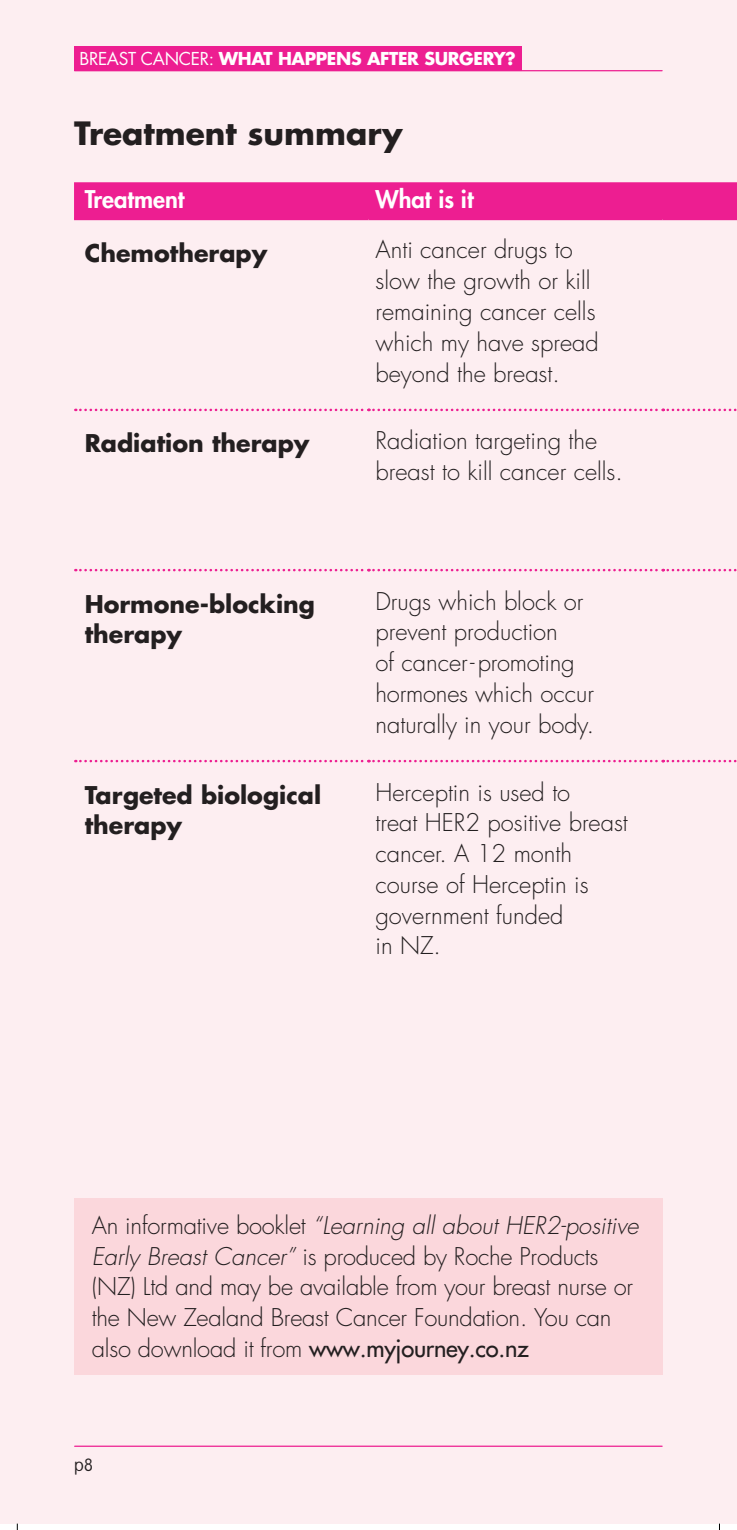
<style>
.page{position:relative;width:737px;height:1530px;background:#fff}
.page>*{position:absolute;margin:0;border:0;box-sizing:border-box;transform-origin:0 0}
.Subhead_level_1{font:700 31.25px "Futura";color:#231f20}
.Bodytext_-_STANDARD{font:300 23.75px/30.8px "Futura";color:#231f20}
.Subhead_level_2{font:700 23.75px/30.8px "Futura";color:#231f20}
.Subhead_level_3{font:800 23.75px "Futura";color:#fff}
.t1{font:100 17.5px "VAG Rounded";color:#231f20}
.t2{font:700 17.25px "Futura";letter-spacing:-.02em;color:#fff}
.s1{font-weight:400}
.s2{font-style:italic}
</style>
<div class="page">
<div style="left:0;top:0;width:736px;height:1523px;background:#fdeef1"></div>
<div style="left:74px;top:182px;width:662px;height:36px;background:#ed1e91"></div>
<hr style="left:74px;top:218px;width:294px;height:2px;background:#ed1e91">
<hr style="left:368px;top:218px;width:294px;height:2px;background:#ed1e91">
<hr style="left:662px;top:218px;width:74px;height:2px;background:#ed1e91">
<svg style="left:75px;top:408px;width:662px;height:3px"></svg>
<svg style="left:75px;top:569px;width:662px;height:2px"></svg>
<svg style="left:75px;top:759px;width:662px;height:3px"></svg>
<div style="left:74px;top:1197px;width:588px;height:177px;background:#fbd7dc"></div>
<hr style="left:75px;top:1445px;width:587px;height:1px;background:#ed1e91">
<hr style="left:75px;top:70px;width:587px;height:1px;background:#ed1e91">
<div style="left:74px;top:46px;width:447px;height:25px;background:#ed1e91"></div>
<svg style="left:16px;top:1523px;width:3px;height:6px"></svg>
<p class="t2" style="left:79px;top:47px;width:437px"><span class="s1">BREAST CANCER:</span> WHAT HAPPENS AFTER SURGERY?</p>
<p class="Subhead_level_1" style="left:74px;top:111px;width:330px">Treatment summary</p>
<p class="Subhead_level_3" style="left:85px;top:184px;width:101px">Treatment</p>
<p class="Subhead_level_3" style="left:375px;top:184px;width:99px">What is it</p>
<p class="Subhead_level_2" style="left:85px;top:236px;width:184px">Chemotherapy</p>
<p class="Bodytext_-_STANDARD" style="left:375px;top:235px;width:225px">Anti cancer drugs to slow the growth or kill remaining cancer cells which my have spread beyond the breast.</p>
<p class="Subhead_level_2" style="left:85px;top:427px;width:226px">Radiation therapy</p>
<p class="Bodytext_-_STANDARD" style="left:375px;top:425px;width:249px">Radiation targeting the breast to kill cancer cells.</p>
<p class="Subhead_level_2" style="left:85px;top:587px;width:232px">Hormone-blocking therapy</p>
<p class="Bodytext_-_STANDARD" style="left:375px;top:586px;width:220px">Drugs which block or prevent production<br>of cancer-promoting hormones which occur naturally in your body.</p>
<p class="Subhead_level_2" style="left:85px;top:778px;width:238px">Targeted biological therapy</p>
<p class="Bodytext_-_STANDARD" style="left:375px;top:776px;width:254px">Herceptin is used to<br>treat HER2 positive breast cancer. A 12 month course of Herceptin is government funded<br>in NZ.</p>
<p class="Bodytext_-_STANDARD" style="left:92px;top:1210px;width:548px">An informative booklet <span class="s2">“Learning all about HER2-positive Early Breast Cancer”</span> is produced by Roche Products (NZ) Ltd and may be available from your breast nurse or the New Zealand Breast Cancer Foundation. You can also download it from <span class="s1">www.myjourney.co.nz</span></p>
<p class="t1" style="left:74px;top:1454px;width:21px">p8</p>
</div>
